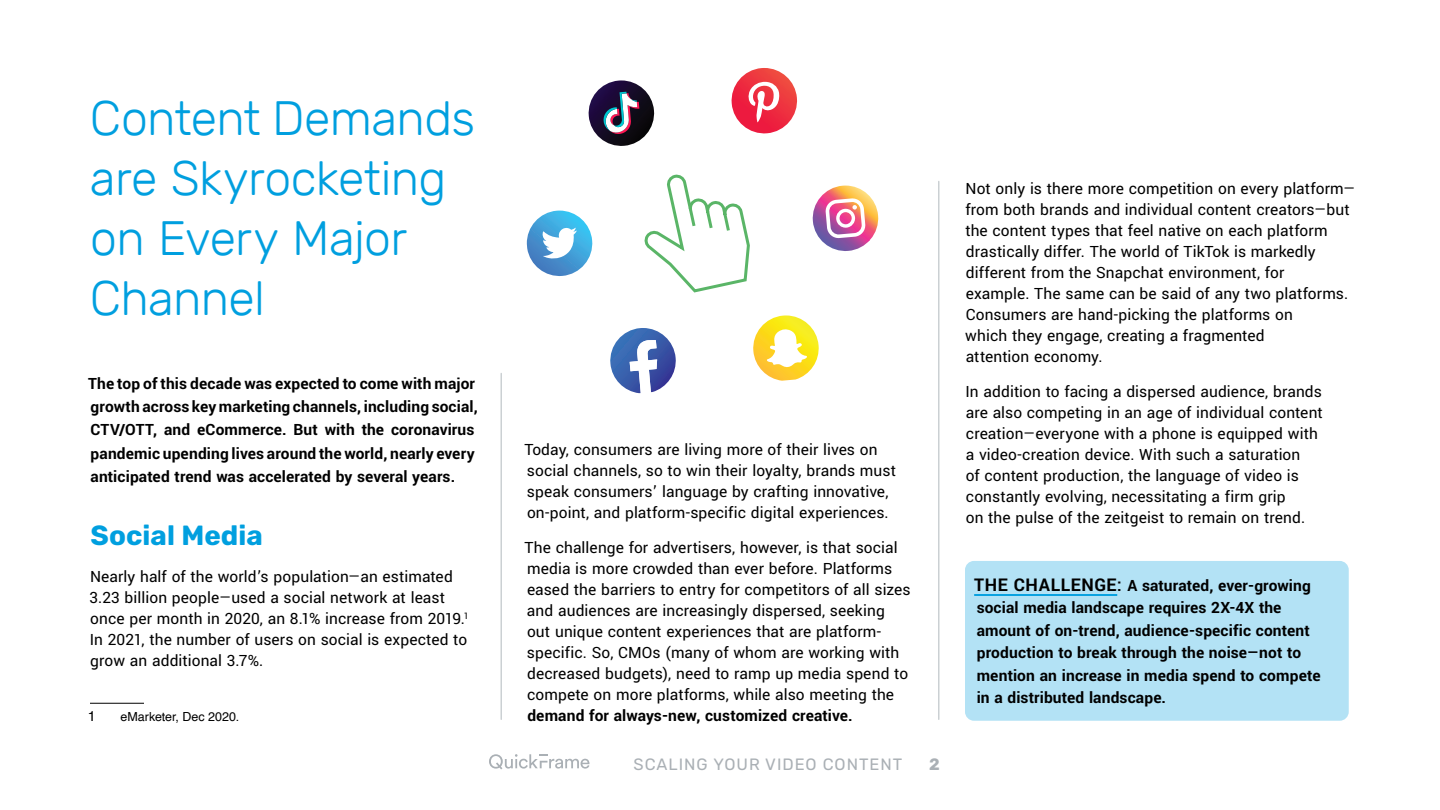
<style>
.page{position:relative;width:1440px;height:810px;background:#fff}
.page>*{position:absolute;margin:0;border:0;box-sizing:border-box;transform-origin:0 0}
.t1{font:300 48.07px/60.2px "Rubik";letter-spacing:-.015em;color:#009fdf}
.t2{font:700 27.75px "Rubik";letter-spacing:.005em;color:#009fdf}
.t3{font:17.25px/21px "Yantramanav";letter-spacing:.005em;color:#000}
.t4{font:700 17.25px/22.5px "Yantramanav";letter-spacing:.005em;color:#000}
.t5{font:16.42px "Rubik";letter-spacing:.06em;color:#aab0b5}
.t6{font:700 16.42px "Rubik";color:#aab0b5}
.t7{font:14.4px "Helvetica";color:#000}
.t8{font:12.52px "Helvetica";color:#000}
.s1{font-size:19.5px}
</style>
<div class="page">
<svg style="left:489px;top:754px;width:100px;height:15px"></svg>
<hr style="left:500px;top:374px;width:2px;height:345px;background:#cbd0d3">
<hr style="left:938px;top:182px;width:2px;height:537px;background:#cbd0d3">
<div style="left:965px;top:561px;width:384px;height:160px;background:#b3e2f5;border-radius:9px"></div>
<hr style="left:974px;top:594px;width:143px;height:2px;background:#009fdf">
<hr style="left:90px;top:703px;width:54px;height:1px;background:#000">
<svg style="left:527px;top:211px;width:66px;height:65px"></svg>
<svg style="left:812px;top:186px;width:67px;height:65px"></svg>
<svg style="left:753px;top:315px;width:66px;height:66px"></svg>
<svg style="left:610px;top:328px;width:66px;height:65px"></svg>
<svg style="left:588px;top:80px;width:67px;height:66px"></svg>
<svg style="left:731px;top:68px;width:66px;height:66px"></svg>
<svg style="left:645px;top:174px;width:105px;height:119px"></svg>
<h1 class="t1" style="left:90px;top:88px;width:387px">Content Demands are Skyrocketing on Every Major<br>Channel</h1>
<p class="t4" style="left:88px;top:372px;width:391px;line-height:23.2px">The top of this decade was expected to come with major growth across key marketing channels, including social, CTV/OTT, and eCommerce. But with the coronavirus pandemic upending lives around the world, nearly every anticipated trend was accelerated by several years.</p>
<h2 class="t2" style="left:90px;top:519px;width:174px">Social Media</h2>
<p class="t3" style="left:90px;top:567px;width:381px">Nearly half of the world’s population—an estimated 3.23 billion people—used a social network at least once per month in 2020, an 8.1% increase from 2019.<sup>1<br></sup>In 2021, the number of users on social is expected to grow an additional 3.7%.</p>
<p class="t7" style="left:88px;top:710px;width:9px">1</p>
<p class="t8" style="left:121px;top:711px;width:120px">eMarketer, Dec 2020.</p>
<p class="t3" style="left:524px;top:439px;width:373px">Today, consumers are living more of their lives on social channels, so to win their loyalty, brands must speak consumers’ language by crafting innovative, on-point, and platform-specific digital experiences.</p>
<p class="t3" style="left:524px;top:537px;width:388px">The challenge for advertisers, however, is that social media is more crowded than ever before. Platforms eased the barriers to entry for competitors of all sizes and audiences are increasingly dispersed, seeking<br>out unique content experiences that are platform&shy;specific. So, CMOs (many of whom are working with decreased budgets), need to ramp up media spend to compete on more platforms, while also meeting the</p>
<p class="t4" style="left:527px;top:704px;width:327px">demand for always-new, customized creative.</p>
<p class="t5" style="left:634px;top:754px;width:270px">SCALING YOUR VIDEO CONTENT</p>
<p class="t6" style="left:929px;top:754px;width:12px">2</p>
<p class="t3" style="left:965px;top:179px;width:392px">Not only is there more competition on every platform— from both brands and individual content creators—but the content types that feel native on each platform drastically differ. The world of TikTok is markedly different from the Snapchat environment, for<br>example. The same can be said of any two platforms.<br>Consumers are hand-picking the platforms on<br>which they engage, creating a fragmented<br>attention economy.</p>
<p class="t3" style="left:966px;top:382px;width:359px">In addition to facing a dispersed audience, brands are also competing in an age of individual content creation—everyone with a phone is equipped with a video-creation device. With such a saturation<br>of content production, the language of video is constantly evolving, necessitating a firm grip<br>on the pulse of the zeitgeist to remain on trend.</p>
<p class="t4" style="left:974px;top:574px;width:348px"><span class="s1">THE CHALLENGE:</span> A saturated, ever-growing social media landscape requires 2X-4X the amount of on-trend, audience-specific content production to break through the noise—not to mention an increase in media spend to compete in a distributed landscape.</p>
</div>
